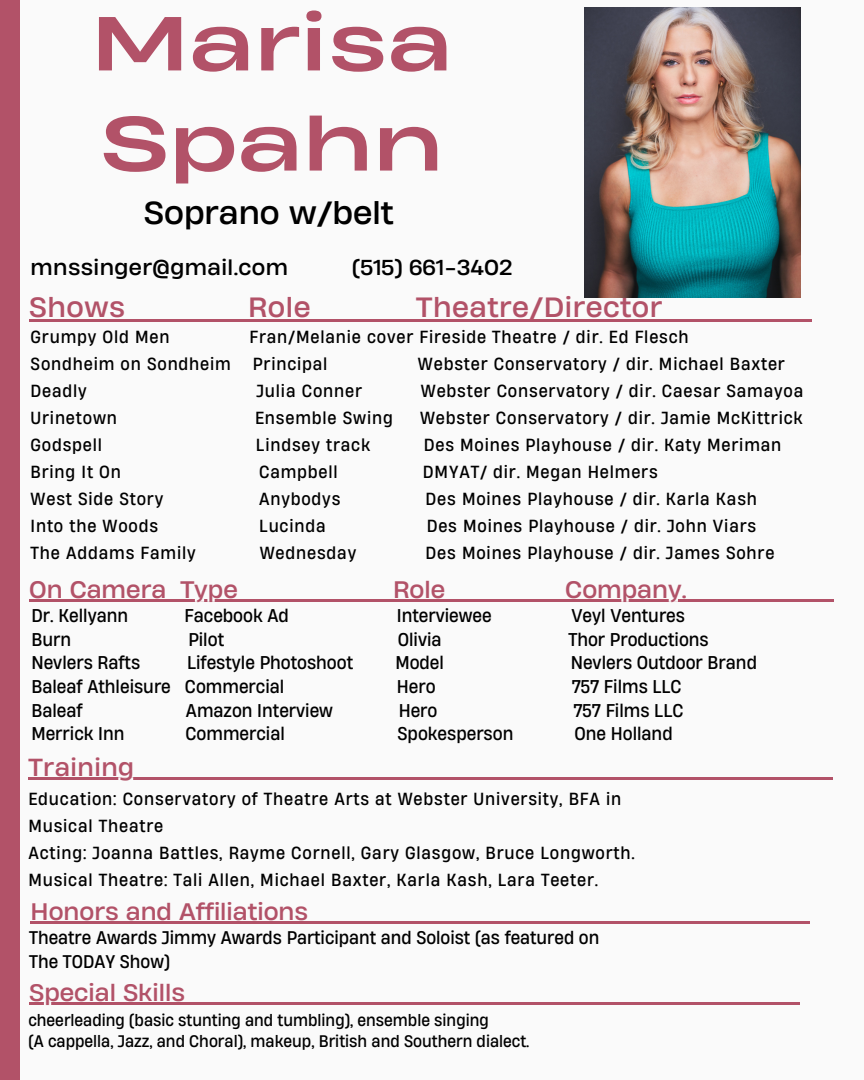
<style>
.page{position:relative;width:864px;height:1080px;background:#fafafa}
.page>*{position:absolute;margin:0;border:0;box-sizing:border-box;transform-origin:0 0}
.t1{font:71.85px/100.2px "Heading Now 94";letter-spacing:.02em;color:#b25268}
.t2{font:30px "Heading Now 74";color:#000}
.t3{font:26.25px "Heading Now 74";letter-spacing:.02em;color:#b25268}
.t4{font:23.25px "Heading Now 74";letter-spacing:.02em;color:#b25268}
.t5{font:22.5px "Heading Now 74";color:#b25268}
.t6{font:20.4px "Heading Now 74";letter-spacing:.02em;color:#000}
.t7{font:20.4px "Heading Now 74";color:#000}
.t8{font:17.4px "Heading Now 64";color:#000}
.t9{font:17.25px/23.7px "Heading Now 64";color:#000}
.t10{font:16.5px/27px "Heading Now 64";letter-spacing:.05em;color:#000}
.t11{font:15.75px "Heading Now 64";color:#000}
</style>
<div class="page">
<div style="left:0;top:0;width:19px;height:1080px;background:#b25268"></div>
<img style="left:584px;top:7px;width:216px;height:290px">
<hr style="left:29px;top:319px;width:97px;height:2px;background:#b25268">
<hr style="left:126px;top:319px;width:122px;height:2px;background:#b25268">
<hr style="left:248px;top:319px;width:63px;height:2px;background:#b25268">
<hr style="left:311px;top:319px;width:105px;height:2px;background:#b25268">
<hr style="left:416px;top:319px;width:247px;height:2px;background:#b25268">
<hr style="left:663px;top:319px;width:149px;height:2px;background:#b25268">
<hr style="left:28px;top:778px;width:107px;height:2px;background:#b25268">
<hr style="left:135px;top:778px;width:698px;height:2px;background:#b25268">
<hr style="left:31px;top:921px;width:277px;height:3px;background:#b25268">
<hr style="left:308px;top:921px;width:502px;height:3px;background:#b25268">
<hr style="left:29px;top:1003px;width:156px;height:2px;background:#b25268">
<hr style="left:185px;top:1003px;width:615px;height:2px;background:#b25268">
<hr style="left:29px;top:599px;width:137px;height:2px;background:#b25268">
<svg style="left:166px;top:599px;width:14px;height:2px"></svg>
<hr style="left:180px;top:599px;width:58px;height:2px;background:#b25268">
<hr style="left:238px;top:599px;width:155px;height:2px;background:#b25268">
<hr style="left:393px;top:599px;width:52px;height:2px;background:#b25268">
<hr style="left:445px;top:599px;width:120px;height:2px;background:#b25268">
<hr style="left:565px;top:599px;width:122px;height:2px;background:#b25268">
<hr style="left:687px;top:599px;width:147px;height:2px;background:#b25268">
<p class="t1" style="left:92px;top:-8px;width:362px">Marisa<br>Spahn</p>
<p class="t2" style="left:144px;top:192px;width:251px">Soprano w/belt</p>
<p class="t6" style="left:31px;top:254px;width:259px">mnssinger@gmail.com</p>
<p class="t7" style="left:352px;top:254px;width:162px">(515) 661-3402</p>
<p class="t3" style="left:29px;top:289px;width:97px">Shows</p>
<p class="t3" style="left:248px;top:289px;width:64px">Role</p>
<p class="t3" style="left:416px;top:289px;width:248px">Theatre/Director</p>
<p class="t10" style="left:31px;top:323px;width:140px">Grumpy Old Men</p>
<p class="t10" style="left:250px;top:323px;width:441px">Fran/Melanie cover Fireside Theatre / dir. Ed Flesch</p>
<p class="t10" style="left:31px;top:350px;width:202px">Sondheim on Sondheim</p>
<p class="t10" style="left:253px;top:350px;width:76px">Principal</p>
<p class="t10" style="left:418px;top:350px;width:368px">Webster Conservatory / dir. Michael Baxter</p>
<p class="t10" style="left:31px;top:377px;width:58px">Deadly</p>
<p class="t10" style="left:257px;top:377px;width:107px">Julia Conner</p>
<p class="t10" style="left:421px;top:377px;width:384px">Webster Conservatory / dir. Caesar Samayoa</p>
<p class="t10" style="left:31px;top:404px;width:88px">Urinetown</p>
<p class="t10" style="left:255px;top:404px;width:139px">Ensemble Swing</p>
<p class="t10" style="left:420px;top:404px;width:384px">Webster Conservatory / dir. Jamie McKittrick</p>
<p class="t10" style="left:31px;top:431px;width:73px">Godspell</p>
<p class="t10" style="left:256px;top:431px;width:116px">Lindsey track</p>
<p class="t10" style="left:424px;top:431px;width:359px">Des Moines Playhouse / dir. Katy Meriman</p>
<p class="t10" style="left:31px;top:458px;width:92px">Bring It On</p>
<p class="t10" style="left:259px;top:458px;width:80px">Campbell</p>
<p class="t10" style="left:423px;top:458px;width:236px">DMYAT/ dir. Megan Helmers</p>
<p class="t10" style="left:31px;top:485px;width:134px">West Side Story</p>
<p class="t10" style="left:259px;top:485px;width:83px">Anybodys</p>
<p class="t10" style="left:426px;top:485px;width:333px">Des Moines Playhouse / dir. Karla Kash</p>
<p class="t10" style="left:31px;top:512px;width:129px">Into the Woods</p>
<p class="t10" style="left:259px;top:512px;width:68px">Lucinda</p>
<p class="t10" style="left:427px;top:512px;width:331px">Des Moines Playhouse / dir. John Viars</p>
<p class="t10" style="left:31px;top:539px;width:167px">The Addams Family</p>
<p class="t10" style="left:260px;top:539px;width:98px">Wednesday</p>
<p class="t10" style="left:426px;top:539px;width:350px">Des Moines Playhouse / dir. James Sohre</p>
<p class="t5" style="left:29px;top:574px;width:210px">On Camera Type</p>
<p class="t5" style="left:393px;top:574px;width:54px">Role</p>
<p class="t5" style="left:565px;top:574px;width:123px">Company.</p>
<p class="t8" style="left:31px;top:604px;width:98px">Dr. Kellyann</p>
<p class="t8" style="left:185px;top:604px;width:106px">Facebook Ad</p>
<p class="t8" style="left:397px;top:604px;width:96px">Interviewee</p>
<p class="t8" style="left:572px;top:604px;width:115px">Veyl Ventures</p>
<p class="t8" style="left:31px;top:627px;width:41px">Burn</p>
<p class="t8" style="left:188px;top:627px;width:37px">Pilot</p>
<p class="t8" style="left:398px;top:627px;width:45px">Olivia</p>
<p class="t8" style="left:568px;top:627px;width:142px">Thor Productions</p>
<p class="t8" style="left:31px;top:651px;width:110px">Nevlers Rafts</p>
<p class="t8" style="left:187px;top:651px;width:168px">Lifestyle Photoshoot</p>
<p class="t8" style="left:395px;top:651px;width:50px">Model</p>
<p class="t8" style="left:571px;top:651px;width:188px">Nevlers Outdoor Brand</p>
<p class="t8" style="left:31px;top:675px;width:254px">Baleaf Athleisure Commercial</p>
<p class="t8" style="left:397px;top:675px;width:40px">Hero</p>
<p class="t8" style="left:572px;top:675px;width:111px">757 Films LLC</p>
<p class="t8" style="left:31px;top:698px;width:53px">Baleaf</p>
<p class="t8" style="left:186px;top:698px;width:149px">Amazon Interview</p>
<p class="t8" style="left:399px;top:698px;width:40px">Hero</p>
<p class="t8" style="left:574px;top:698px;width:111px">757 Films LLC</p>
<p class="t8" style="left:31px;top:722px;width:95px">Merrick Inn</p>
<p class="t8" style="left:186px;top:722px;width:101px">Commercial</p>
<p class="t8" style="left:398px;top:722px;width:117px">Spokesperson</p>
<p class="t8" style="left:574px;top:722px;width:100px">One Holland</p>
<p class="t4" style="left:28px;top:751px;width:107px">Training</p>
<p class="t10" style="left:28px;top:785px;width:595px">Education: Conservatory of Theatre Arts at Webster University, BFA in<br>Musical Theatre</p>
<p class="t10" style="left:28px;top:839px;width:608px">Acting: Joanna Battles, Rayme Cornell, Gary Glasgow, Bruce Longworth.</p>
<p class="t10" style="left:28px;top:866px;width:571px">Musical Theatre: Tali Allen, Michael Baxter, Karla Kash, Lara Teeter.</p>
<p class="t5" style="left:31px;top:897px;width:279px">Honors and Affiliations</p>
<p class="t9" style="left:29px;top:926px;width:572px">Theatre Awards Jimmy Awards Participant and Soloist (as featured on<br>The TODAY Show)</p>
<p class="t5" style="left:29px;top:978px;width:157px">Special Skills</p>
<p class="t11" style="left:28px;top:1009px;width:462px">cheerleading (basic stunting and tumbling), ensemble singing</p>
<p class="t11" style="left:28px;top:1031px;width:503px">(A cappella, Jazz, and Choral), makeup, British and Southern dialect.</p>
</div>
